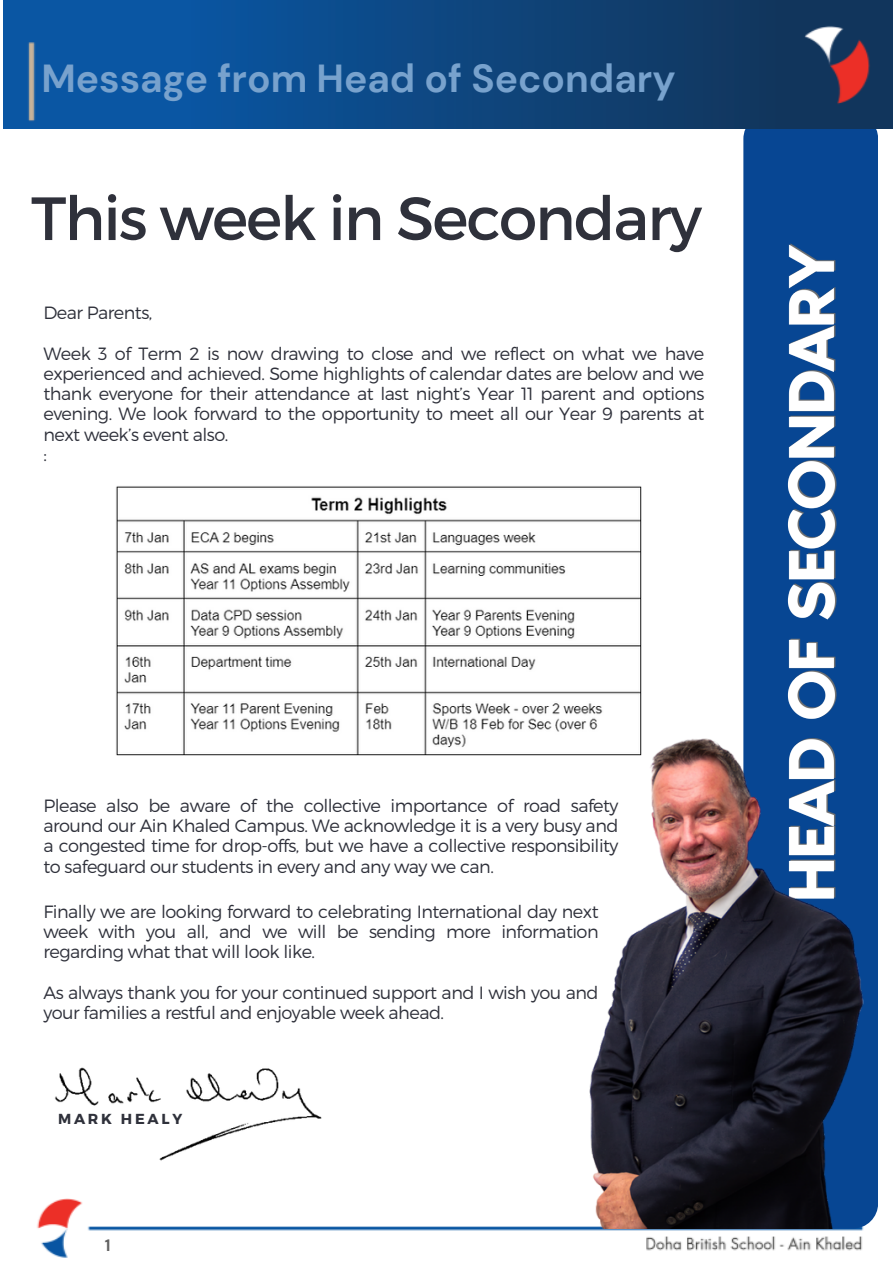
<style>
.page{position:relative;width:893px;height:1264px;background:#fff}
.page>*{position:absolute;margin:0;border:0;box-sizing:border-box;transform-origin:0 0}
.t1{font:60.9px "Montserrat";letter-spacing:-.03em;color:#2f313b}
.t2{font:700 39px "DM Sans";color:#78a2cd}
.t3{font:300 17.7px/20.2px "Montserrat";letter-spacing:-.03em;color:#2f313b;text-align:justify}
.t4{font:700 16.5px "DM Sans";color:#616161}
.t5{font:700 14.55px "Montserrat";letter-spacing:.19em;color:#2f313b}
</style>
<div class="page">
<img style="left:37px;top:1198px;width:827px;height:60px">
<div style="left:743px;top:113px;width:135px;height:1115px;background:#074693;border-radius:25px"></div>
<img style="left:3px;top:0;width:889px;height:128px">
<img style="left:787px;top:243px;width:50px;height:476px">
<img style="left:446px;top:737px;width:432px;height:490px">
<img style="left:55px;top:1067px;width:267px;height:94px">
<img style="left:116px;top:486px;width:525px;height:270px">
<p class="t2" style="left:42px;top:53px;width:635px">Message from Head of Secondary</p>
<p class="t1" style="left:31px;top:179px;width:672px">This week in Secondary</p>
<p class="t3" style="left:43px;top:302px;width:110px">Dear Parents,</p>
<p class="t3" style="left:43px;top:342px;width:662px">Week 3 of Term 2 is now drawing to close and we reflect on what we have experienced and achieved. Some highlights of calendar dates are below and we thank everyone for their attendance at last night’s Year 11 parent and options evening. We look forward to the opportunity to meet all our Year 9 parents at next week’s event also.</p>
<p class="t3" style="left:43px;top:443px;width:5px">:</p>
<p class="t3" style="left:43px;top:794px;width:576px">Please also be aware of the collective importance of road safety around our Ain Khaled Campus. We acknowledge it is a very busy and a congested time for drop-offs, but we have a collective responsibility to safeguard our students in every and any way we can.</p>
<p class="t3" style="left:43px;top:900px;width:556px">Finally we are looking forward to celebrating International day next week with you all, and we will be sending more information regarding what that will look like.</p>
<p class="t3" style="left:43px;top:981px;width:556px">As always thank you for your continued support and I wish you and your families a restful and enjoyable week ahead.</p>
<p class="t5" style="left:58px;top:1108px;width:126px">MARK HEALY</p>
<p class="t4" style="left:105px;top:1234px;width:7px">1</p>
</div>
